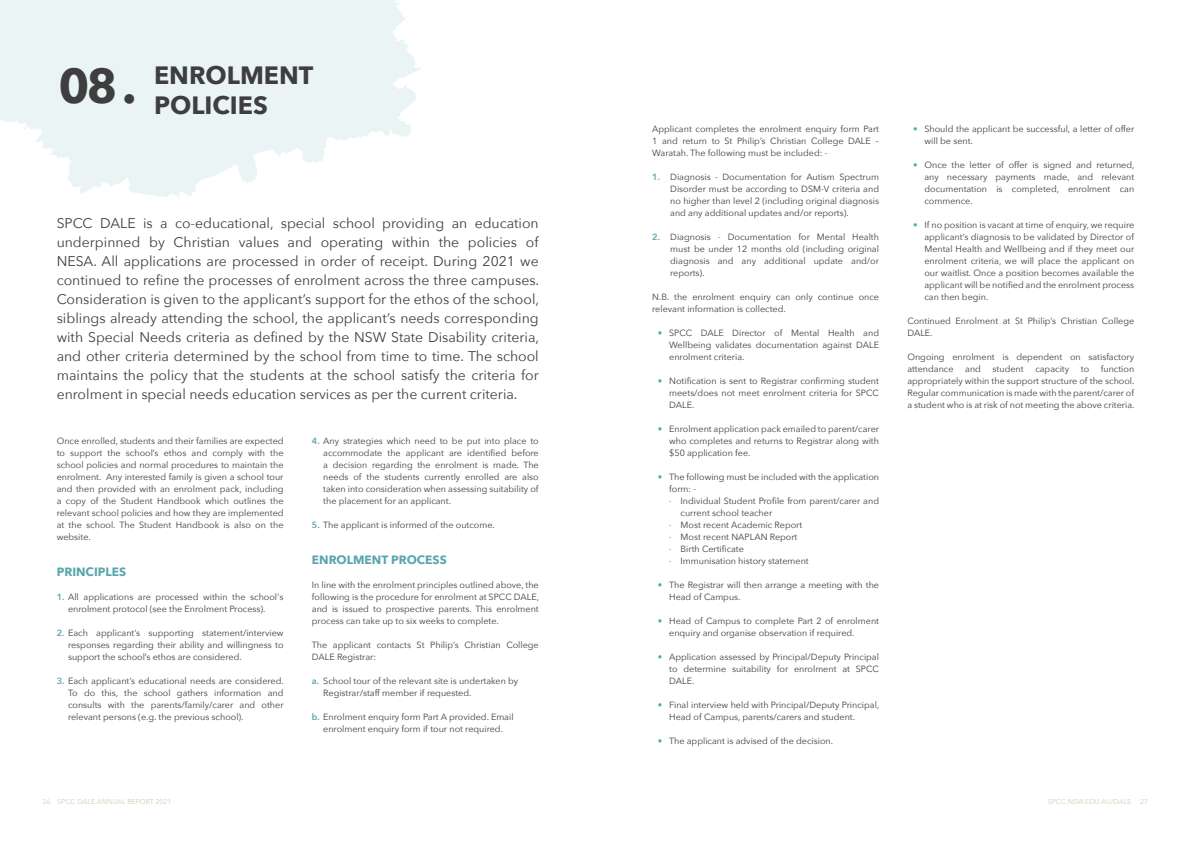
<style>
.page{position:relative;width:1191px;height:842px;background:#fff}
.page>*{position:absolute;margin:0;border:0;box-sizing:border-box;transform-origin:0 0}
.t1{font:700 25px "Avenir Next";color:#3e3e3f}
.t2{font:14px/19px "Avenir Next";color:#3e3e3f;text-align:justify}
.t3{font:700 12px "Avenir Next";color:#5ba5ae}
.t4{font:9px/12px "Avenir Next";color:#3e3e3f;text-align:justify}
.t5{font:7px "Avenir Next";color:#d6cbb3}
.s1{font-weight:600;color:#5ba5ae}
.s2{font-weight:500;color:#5ba5ae}
</style>
<div class="page">
<svg style="left:0;top:0;width:421px;height:199px;fill:#eaf4f5"></svg>
<h1 class="t1" style="left:154px;top:54px;width:161px">ENROLMENT</h1>
<h1 class="t1" style="left:58px;top:84px;width:211px"><sup>08.</sup> POLICIES</h1>
<p class="t2" style="left:57px;top:213px;width:484px">SPCC DALE is a co-educational, special school providing an education underpinned by Christian values and operating within the policies of NESA. All applications are processed in order of receipt. During 2021 we continued to refine the processes of enrolment across the three campuses.<br>Consideration is given to the applicant’s support for the ethos of the school, siblings already attending the school, the applicant’s needs corresponding with Special Needs criteria as defined by the NSW State Disability criteria, and other criteria determined by the school from time to time. The school maintains the policy that the students at the school satisfy the criteria for enrolment in special needs education services as per the current criteria.</p>
<p class="t4" style="left:57px;top:434px;width:228px">Once enrolled, students and their families are expected to support the school’s ethos and comply with the school policies and normal procedures to maintain the enrolment. Any interested family is given a school tour and then provided with an enrolment pack, including a copy of the Student Handbook which outlines the relevant school policies and how they are implemented at the school. The Student Handbook is also on the website.</p>
<h3 class="t3" style="left:57px;top:561px;width:71px">PRINCIPLES</h3>
<p class="t4" style="left:68px;top:590px;width:217px;text-indent:-11px"><span class="s1">1.</span> All applications are processed within the school's enrolment protocol (see the Enrolment Process).</p>
<p class="t4" style="left:68px;top:626px;width:217px;text-indent:-11px"><span class="s1">2.</span> Each applicant’s supporting statement/interview responses regarding their ability and willingness to support the school’s ethos are considered.</p>
<p class="t4" style="left:68px;top:674px;width:217px;text-indent:-11px"><span class="s1">3.</span> Each applicant’s educational needs are considered.<br>To do this, the school gathers information and consults with the parents/family/carer and other relevant persons (e.g. the previous school).</p>
<p class="t4" style="left:323px;top:434px;width:217px;text-indent:-11px"><span class="s1">4.</span> Any strategies which need to be put into place to accommodate the applicant are identified before a decision regarding the enrolment is made. The needs of the students currently enrolled are also taken into consideration when assessing suitability of the placement for an applicant.</p>
<p class="t4" style="left:312px;top:518px;width:184px"><span class="s1">5.</span> The applicant is informed of the outcome.</p>
<h3 class="t3" style="left:312px;top:549px;width:136px">ENROLMENT PROCESS</h3>
<p class="t4" style="left:312px;top:578px;width:229px">In line with the enrolment principles outlined above, the following is the procedure for enrolment at SPCC DALE, and is issued to prospective parents. This enrolment process can take up to six weeks to complete.</p>
<p class="t4" style="left:312px;top:638px;width:228px">The applicant contacts St Philip’s Christian College<br>DALE Registrar:</p>
<p class="t4" style="left:323px;top:674px;width:197px;text-indent:-11px"><span class="s1">a.</span> School tour of the relevant site is undertaken by<br>Registrar/staff member if requested.</p>
<p class="t4" style="left:312px;top:710px;width:203px;text-align:center"><span class="s1">b.</span> Enrolment enquiry form Part A provided. Email enrolment enquiry form if tour not required.</p>
<p class="t4" style="left:652px;top:122px;width:228px">Applicant completes the enrolment enquiry form Part 1 and return to St Philip’s Christian College DALE – Waratah. The following must be included: -</p>
<p class="t4" style="left:670px;top:170px;width:210px;text-indent:-18px"><span class="s1">1.</span> Diagnosis - Documentation for Autism Spectrum Disorder must be according to DSM-V criteria and no higher than level 2 (including original diagnosis and any additional updates and/or reports).</p>
<p class="t4" style="left:670px;top:230px;width:210px;text-indent:-18px"><span class="s1">2.</span> Diagnosis - Documentation for Mental Health must be under 12 months old (including original diagnosis and any additional update and/or reports).</p>
<p class="t4" style="left:652px;top:290px;width:228px">N.B. the enrolment enquiry can only continue once relevant information is collected.</p>
<p class="t4" style="left:669px;top:326px;width:211px;text-indent:-11px"><span class="s1">•</span> SPCC DALE Director of Mental Health and Wellbeing validates documentation against DALE enrolment criteria.</p>
<p class="t4" style="left:669px;top:374px;width:211px;text-indent:-11px"><span class="s1">•</span> Notification is sent to Registrar confirming student meets/does not meet enrolment criteria for SPCC DALE.</p>
<p class="t4" style="left:669px;top:422px;width:211px;text-indent:-11px"><span class="s1">•</span> Enrolment application pack emailed to parent/carer who completes and returns to Registrar along with $50 application fee.</p>
<p class="t4" style="left:658px;top:470px;width:223px"><span class="s1">•</span> The following must be included with the application</p>
<p class="t4" style="left:669px;top:482px;width:29px">form: -</p>
<p class="t4" style="left:669px;top:494px;width:211px"><span class="s2">∙</span> Individual Student Profile from parent/carer and</p>
<p class="t4" style="left:680px;top:506px;width:93px">current school teacher</p>
<p class="t4" style="left:669px;top:518px;width:135px"><span class="s2">∙</span> Most recent Academic Report</p>
<p class="t4" style="left:669px;top:530px;width:130px"><span class="s2">∙</span> Most recent NAPLAN Report</p>
<p class="t4" style="left:669px;top:542px;width:76px"><span class="s2">∙</span> Birth Certificate</p>
<p class="t4" style="left:669px;top:554px;width:141px"><span class="s2">∙</span> Immunisation history statement</p>
<p class="t4" style="left:669px;top:578px;width:211px;text-indent:-11px"><span class="s1">•</span> The Registrar will then arrange a meeting with the<br>Head of Campus.</p>
<p class="t4" style="left:669px;top:614px;width:211px;text-indent:-11px"><span class="s1">•</span> Head of Campus to complete Part 2 of enrolment enquiry and organise observation if required.</p>
<p class="t4" style="left:669px;top:650px;width:211px;text-indent:-11px"><span class="s1">•</span> Application assessed by Principal/Deputy Principal to determine suitability for enrolment at SPCC DALE.</p>
<p class="t4" style="left:669px;top:698px;width:212px;text-indent:-11px"><span class="s1">•</span> Final interview held with Principal/Deputy Principal,<br>Head of Campus, parents/carers and student.</p>
<p class="t4" style="left:658px;top:734px;width:177px"><span class="s1">•</span> The applicant is advised of the decision.</p>
<p class="t4" style="left:924px;top:122px;width:211px;text-indent:-11px"><span class="s1">•</span> Should the applicant be successful, a letter of offer will be sent.</p>
<p class="t4" style="left:924px;top:158px;width:212px;text-indent:-11px"><span class="s1">•</span> Once the letter of offer is signed and returned, any necessary payments made, and relevant documentation is completed, enrolment can commence.</p>
<p class="t4" style="left:924px;top:218px;width:211px;text-indent:-11px"><span class="s1">•</span> If no position is vacant at time of enquiry, we require applicant’s diagnosis to be validated by Director of Mental Health and Wellbeing and if they meet our enrolment criteria, we will place the applicant on our waitlist. Once a position becomes available the applicant will be notified and the enrolment process can then begin.</p>
<p class="t4" style="left:907px;top:314px;width:228px">Continued Enrolment at St Philip’s Christian College<br>DALE.</p>
<p class="t4" style="left:907px;top:350px;width:228px">Ongoing enrolment is dependent on satisfactory attendance</p>
<p class="t4" style="left:907px;top:362px;width:229px;text-indent:193px">function appropriately within the support structure of the school.<br>Regular communication is made with the parent/carer of a student who is at risk of not meeting the above criteria.</p>
<p class="t4" style="left:965px;top:362px;width:17px">and</p>
<p class="t4" style="left:992px;top:362px;width:33px">student</p>
<p class="t4" style="left:1035px;top:362px;width:35px">capacity</p>
<p class="t4" style="left:1080px;top:362px;width:10px">to</p>
<p class="t5" style="left:43px;top:796px;width:131px">26 SPCC DALE ANNUAL REPORT 2021</p>
<p class="t5" style="left:1048px;top:796px;width:85px">SPCC.NSW.EDU.AU/DALE</p>
<p class="t5" style="left:1140px;top:796px;width:10px">27</p>
</div>
